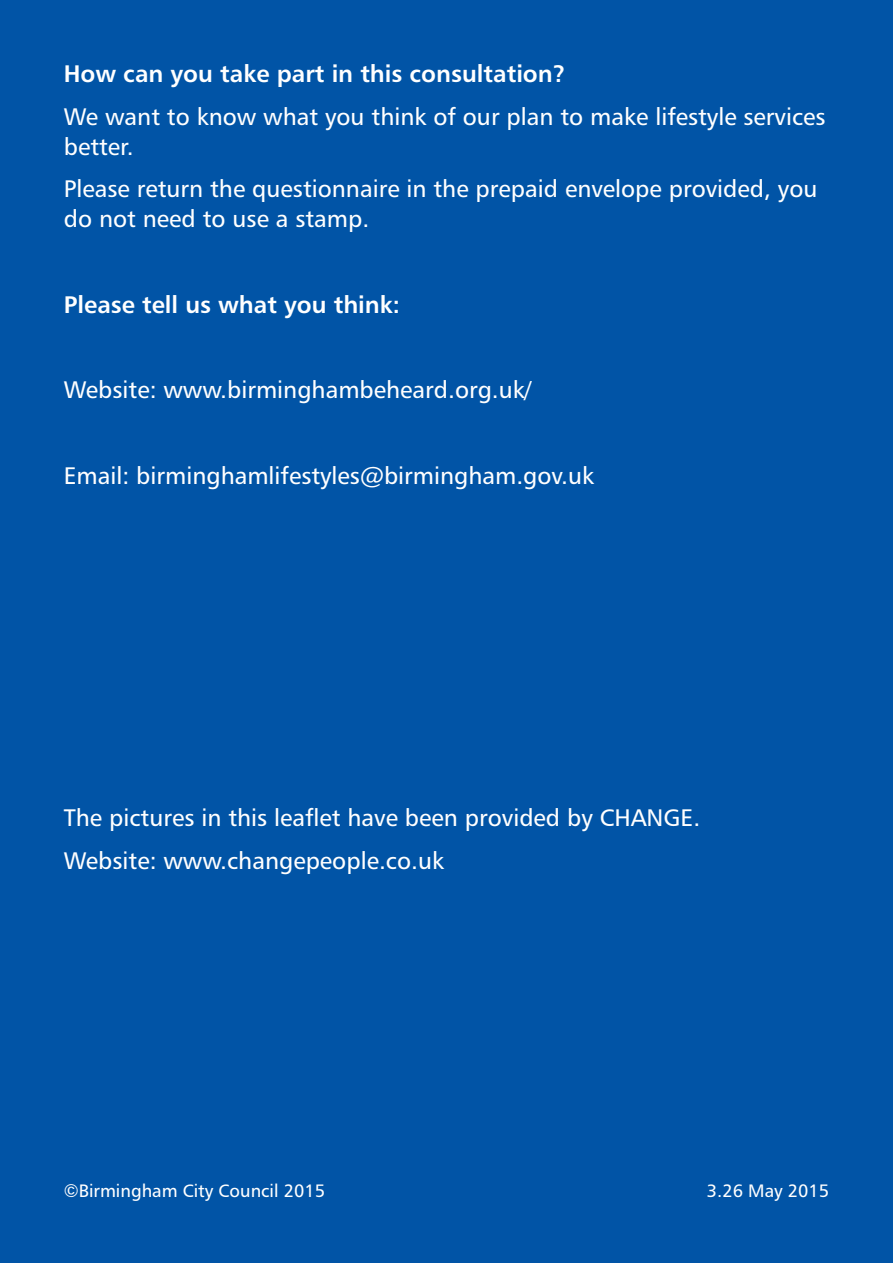
<style>
.page{position:relative;width:893px;height:1263px;background:#0154a6}
.page>*{position:absolute;margin:0;border:0;box-sizing:border-box;transform-origin:0 0}
.t1{font:24px/30px "Humanist 777 BT Roman B";color:#fff}
.t2{font:24px "Humanist 777 BT Bold B";color:#fff}
.t3{font:18px "Humanist 777 BT Roman B";color:#fff}
</style>
<div class="page">
<p class="t2" style="left:64px;top:64px;width:503px">How can you take part in this consultation?</p>
<p class="t1" style="left:64px;top:103px;width:763px">We want to know what you think of our plan to make lifestyle services better.</p>
<p class="t1" style="left:64px;top:176px;width:755px">Please return the questionnaire in the prepaid envelope provided, you do not need to use a stamp.</p>
<p class="t2" style="left:64px;top:295px;width:338px">Please tell us what you think:</p>
<p class="t1" style="left:64px;top:377px;width:469px">Website: www.birminghambeheard.org.uk/</p>
<p class="t1" style="left:64px;top:462px;width:532px">Email: birminghamlifestyles@birmingham.gov.uk</p>
<p class="t1" style="left:64px;top:798px;width:638px;line-height:42.8px">The pictures in this leaflet have been provided by CHANGE.<br>Website: www.changepeople.co.uk</p>
<p class="t3" style="left:64px;top:1183px;width:263px">©Birmingham City Council 2015</p>
<p class="t3" style="left:707px;top:1183px;width:124px">3.26 May 2015</p>
</div>
